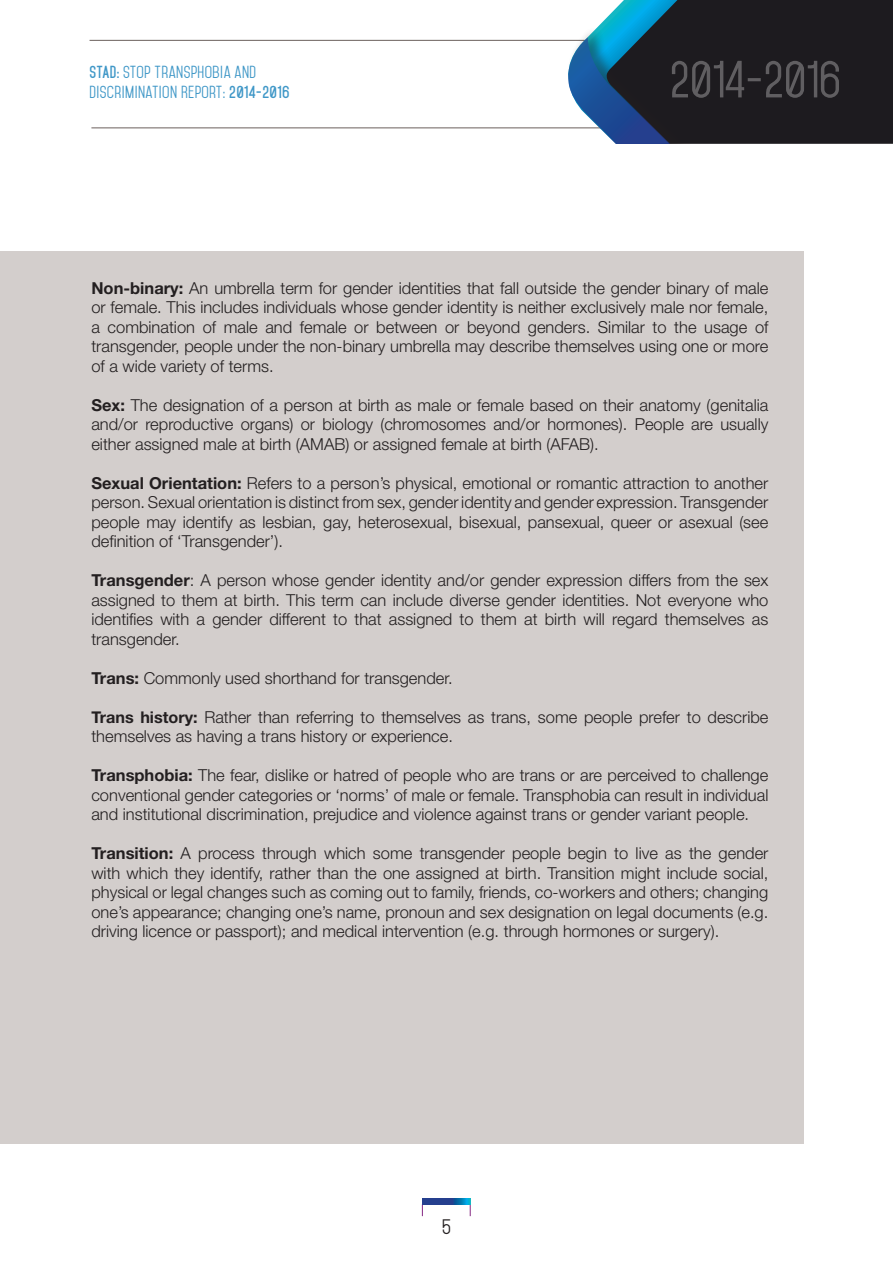
<style>
.page{position:relative;width:893px;height:1263px;background:#fff}
.page>*{position:absolute;margin:0;border:0;box-sizing:border-box;transform-origin:0 0}
.t1{font:18px "Mohave";color:#231f20}
.t2{font:300 16.5px/19.5px "Helvetica Neue";color:#231f20;text-align:justify}
.t3{font:15px/19.5px "Mohave";letter-spacing:.025em;color:#3f97c7}
.s1{font-weight:700}
.s2{font-weight:700;font-size:16.2px}
</style>
<div class="page">
<hr style="left:91px;top:128px;width:512px;height:1px;background:#6b605d">
<hr style="left:90px;top:40px;width:511px;height:1px;background:#6b605d">
<svg style="left:470px;top:1204px;width:1px;height:12px"></svg>
<div style="left:765px;top:0;width:128px;height:144px;background:#1d1b1f"></div>
<svg style="left:558px;top:0;width:207px;height:129px"></svg>
<div style="left:567px;top:25px;width:124px;height:132px;background:#231f20;opacity:.65"></div>
<div style="left:606px;top:144px;width:87px;height:41px;background:#fff"></div>
<svg style="left:563px;top:37px;width:276px;height:115px;background:#3e4856"></svg>
<svg style="left:422px;top:1198px;width:48px;height:7px"></svg>
<div style="left:0;top:251px;width:804px;height:893px;background:#d3cecc"></div>
<p class="t3" style="left:90px;top:63px;width:202px"><span class="s1">STAD:</span> STOP TRANSPHOBIA AND<br>DISCRIMINATION REPORT: <span class="s1">2014-2016</span></p>
<p class="t2" style="left:91px;top:278px;width:678px"><span class="s1">Non-binary:</span> An umbrella term for gender identities that fall outside the gender binary of male or female. This includes individuals whose gender identity is neither exclusively male nor female, a combination of male and female or between or beyond genders. Similar to the usage of transgender, people under the non-binary umbrella may describe themselves using one or more of a wide variety of terms.</p>
<p class="t2" style="left:91px;top:395px;width:678px"><span class="s1">Sex:</span> The designation of a person at birth as male or female based on their anatomy (genitalia and/or reproductive organs) or biology (chromosomes and/or hormones). People are usually either assigned male at birth (AMAB) or assigned female at birth (AFAB).</p>
<p class="t2" style="left:91px;top:473px;width:678px"><span class="s1">Sexual Orientation:</span> Refers to a person’s physical, emotional or romantic attraction to another person. Sexual orientation is distinct from sex, gender identity and gender expression. Transgender people may identify as lesbian, gay, heterosexual, bisexual, pansexual, queer or asexual (see definition of ‘Transgender’).</p>
<p class="t2" style="left:91px;top:570px;width:678px"><span class="s1">Transgender</span>: A person whose gender identity and/or gender expression differs from the sex assigned to them at birth. This term can include diverse gender identities. Not everyone who identifies with a gender different to that assigned to them at birth will regard themselves as transgender.</p>
<p class="t2" style="left:91px;top:668px;width:363px"><span class="s1">Trans:</span> Commonly used shorthand for transgender.</p>
<p class="t2" style="left:91px;top:707px;width:678px"><span class="s2">Trans history:</span> Rather than referring to themselves as trans, some people prefer to describe themselves as having a trans history or experience.</p>
<p class="t2" style="left:91px;top:765px;width:678px"><span class="s1">Transphobia:</span> The fear, dislike or hatred of people who are trans or are perceived to challenge conventional gender categories or ‘norms’ of male or female. Transphobia can result in individual and institutional discrimination, prejudice and violence against trans or gender variant people.</p>
<p class="t2" style="left:91px;top:843px;width:678px"><span class="s1">Transition:</span> A process through which some transgender people begin to live as the gender with which they identify, rather than the one assigned at birth. Transition might include social, physical or legal changes such as coming out to family, friends, co-workers and others; changing one’s appearance; changing one’s name, pronoun and sex designation on legal documents (e.g. driving licence or passport); and medical intervention (e.g. through hormones or surgery).</p>
<p class="t1" style="left:442px;top:1216px;width:10px">5</p>
</div>
